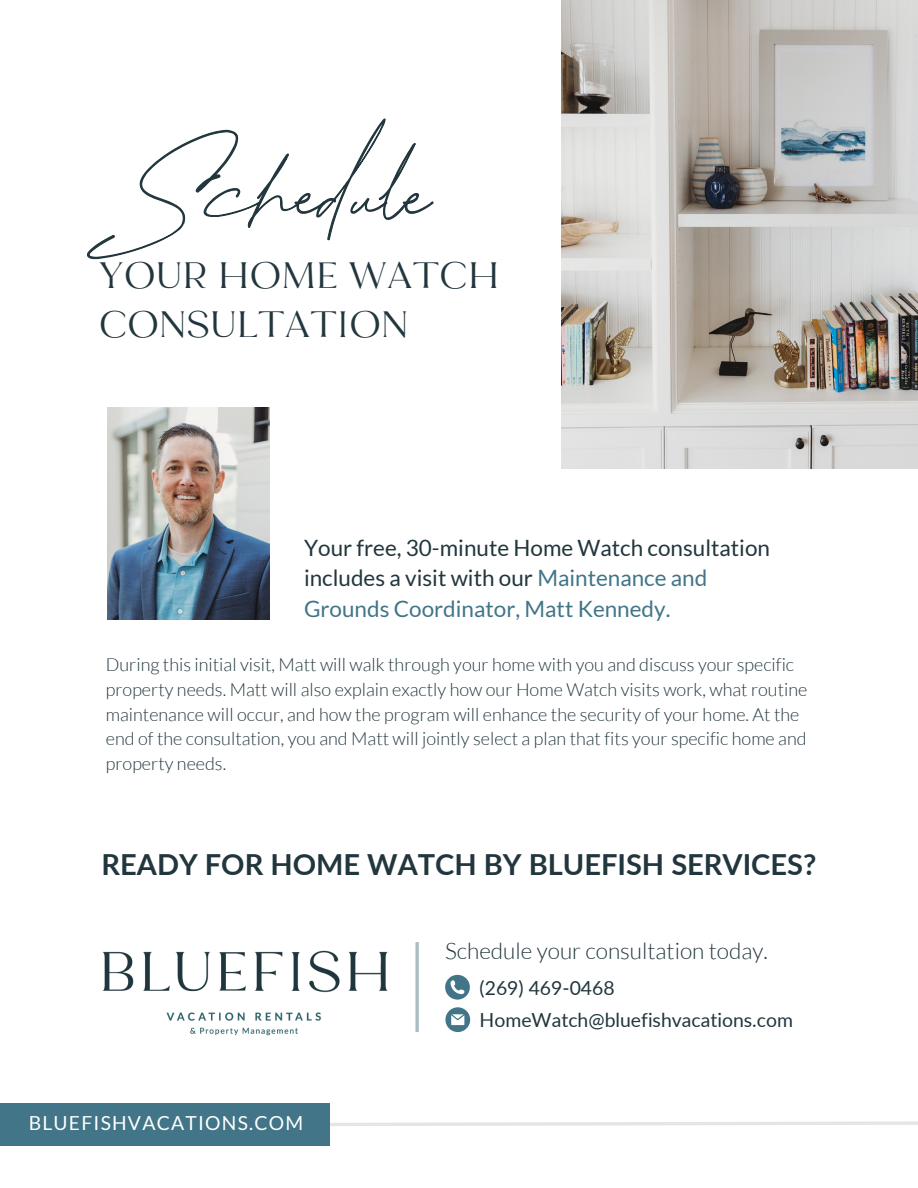
<style>
.page{position:relative;width:918px;height:1188px;background:#fff}
.page>*{position:absolute;margin:0;border:0;box-sizing:border-box;transform-origin:0 0}
.t1{font:42.45px/48.3px "Harlow Duo Serif Plain";letter-spacing:.02em;color:#22363d}
.t2{font:700 28.95px "Lato";color:#22363d}
.t3{font:300 22.65px "Lato";color:#22363d}
.t4{font:22.5px/30.3px "Lato";color:#22363d}
.t5{font:19.35px "Lato";color:#22363d}
.t6{font:19.35px "Lato";letter-spacing:.065em;color:#fff}
.t7{font:300 18px/24.8px "Lato";color:#22363d}
.s1{color:#417587}
</style>
<div class="page">
<img style="left:561px;top:0;width:357px;height:468px">
<img style="left:107px;top:408px;width:162px;height:211px">
<svg style="left:87px;top:118px;width:347px;height:142px"></svg>
<svg style="left:329px;top:1120px;width:589px;height:8px"></svg>
<div style="left:0;top:1103px;width:329px;height:43px;background:#417587"></div>
<svg style="left:445px;top:975px;width:25px;height:25px"></svg>
<svg style="left:445px;top:1007px;width:25px;height:25px"></svg>
<svg style="left:415px;top:942px;width:4px;height:90px"></svg>
<img style="left:102px;top:950px;width:286px;height:86px">
<p class="t1" style="left:99px;top:251px;width:401px">YOUR HOME WATCH<br>CONSULTATION</p>
<p class="t4" style="left:304px;top:532px;width:467px">Your free, 30-minute Home Watch consultation includes a visit with our <span class="s1">Maintenance and<br>Grounds Coordinator, Matt Kennedy.</span></p>
<p class="t7" style="left:106px;top:652px;width:703px">During this initial visit, Matt will walk through your home with you and discuss your specific property needs. Matt will also explain exactly how our Home Watch visits work, what routine maintenance will occur, and how the program will enhance the security of your home. At the end of the consultation, you and Matt will jointly select a plan that fits your specific home and property needs.</p>
<p class="t2" style="left:102px;top:846px;width:716px">READY FOR HOME WATCH BY BLUEFISH SERVICES?</p>
<p class="t3" style="left:445px;top:937px;width:324px">Schedule your consultation today.</p>
<p class="t6" style="left:29px;top:1111px;width:276px">BLUEFISHVACATIONS.COM</p>
<p class="t5" style="left:480px;top:976px;width:137px">(269) 469-0468</p>
<p class="t5" style="left:480px;top:1008px;width:315px">HomeWatch@bluefishvacations.com</p>
</div>
